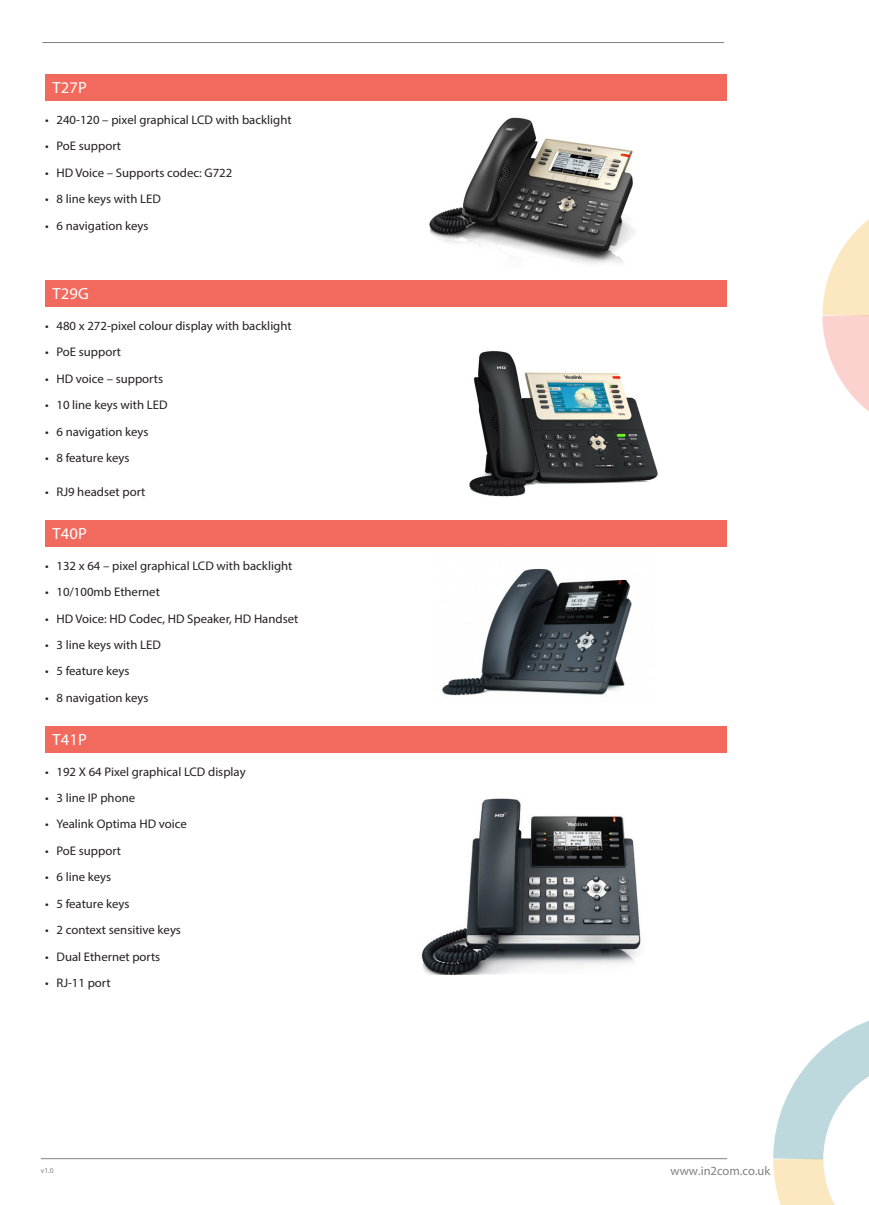
<style>
.page{position:relative;width:869px;height:1205px;background:#fff}
.page>*{position:absolute;margin:0;border:0;box-sizing:border-box;transform-origin:0 0}
.Subheading{font:16.25px "Myriad Pro";letter-spacing:.01em;color:#fff}
.Main_heading{font:12.5px "Myriad Pro";color:#231f20}
.t1{font:12.5px "Myriad Pro";color:#808180}
.t2{font:7.5px "Myriad Pro";color:#808180}
</style>
<div class="page">
<hr style="left:41px;top:1158px;width:685px;height:1px;background:#808180">
<hr style="left:42px;top:42px;width:681px;height:1px;background:#808180">
<svg style="left:822px;top:220px;width:46px;height:191px"></svg>
<svg style="left:773px;top:1021px;width:95px;height:184px"></svg>
<div style="left:45px;top:74px;width:681px;height:27px;background:#f26a5d"></div>
<div style="left:45px;top:280px;width:681px;height:27px;background:#f26a5d"></div>
<div style="left:45px;top:520px;width:681px;height:27px;background:#f26a5d"></div>
<div style="left:45px;top:726px;width:681px;height:27px;background:#f26a5d"></div>
<img style="left:429px;top:117px;width:206px;height:147px">
<img style="left:469px;top:350px;width:189px;height:147px">
<img style="left:421px;top:798px;width:220px;height:176px">
<img style="left:442px;top:568px;width:190px;height:128px">
<p class="Subheading" style="left:52px;top:77px;width:36px">T27P</p>
<p class="Main_heading" style="left:45px;top:112px;width:248px">• 240-120 – pixel graphical LCD with backlight</p>
<p class="Main_heading" style="left:45px;top:138px;width:77px">• PoE support</p>
<p class="Main_heading" style="left:45px;top:165px;width:188px">• HD Voice – Supports codec: G722</p>
<p class="Main_heading" style="left:45px;top:191px;width:117px">• 8 line keys with LED</p>
<p class="Main_heading" style="left:45px;top:218px;width:105px">• 6 navigation keys</p>
<p class="Subheading" style="left:52px;top:283px;width:38px">T29G</p>
<p class="Main_heading" style="left:45px;top:318px;width:248px">• 480 x 272-pixel colour display with backlight</p>
<p class="Main_heading" style="left:45px;top:344px;width:77px">• PoE support</p>
<p class="Main_heading" style="left:45px;top:371px;width:119px">• HD voice – supports</p>
<p class="Main_heading" style="left:45px;top:397px;width:124px">• 10 line keys with LED</p>
<p class="Main_heading" style="left:45px;top:424px;width:105px">• 6 navigation keys</p>
<p class="Main_heading" style="left:45px;top:450px;width:86px">• 8 feature keys</p>
<p class="Main_heading" style="left:45px;top:484px;width:102px">• RJ9 headset port</p>
<p class="Subheading" style="left:52px;top:523px;width:36px">T40P</p>
<p class="Main_heading" style="left:45px;top:558px;width:249px">• 132 x 64 – pixel graphical LCD with backlight</p>
<p class="Main_heading" style="left:45px;top:584px;width:116px">• 10/100mb Ethernet</p>
<p class="Main_heading" style="left:45px;top:610px;width:254px">• HD Voice: HD Codec, HD Speaker, HD Handset</p>
<p class="Main_heading" style="left:45px;top:637px;width:117px">• 3 line keys with LED</p>
<p class="Main_heading" style="left:45px;top:663px;width:86px">• 5 feature keys</p>
<p class="Main_heading" style="left:45px;top:690px;width:105px">• 8 navigation keys</p>
<p class="Subheading" style="left:52px;top:729px;width:36px">T41P</p>
<p class="Main_heading" style="left:45px;top:763px;width:202px">• 192 X 64 Pixel graphical LCD display</p>
<p class="Main_heading" style="left:45px;top:790px;width:91px">• 3 line IP phone</p>
<p class="Main_heading" style="left:45px;top:816px;width:143px">• Yealink Optima HD voice</p>
<p class="Main_heading" style="left:45px;top:843px;width:77px">• PoE support</p>
<p class="Main_heading" style="left:45px;top:869px;width:67px">• 6 line keys</p>
<p class="Main_heading" style="left:45px;top:896px;width:86px">• 5 feature keys</p>
<p class="Main_heading" style="left:45px;top:922px;width:137px">• 2 context sensitive keys</p>
<p class="Main_heading" style="left:45px;top:949px;width:117px">• Dual Ethernet ports</p>
<p class="Main_heading" style="left:45px;top:975px;width:67px">• RJ-11 port</p>
<p class="t2" style="left:41px;top:1166px;width:14px">v1.0</p>
<p class="t1" style="left:670px;top:1163px;width:101px">www.in2com.co.uk</p>
</div>
